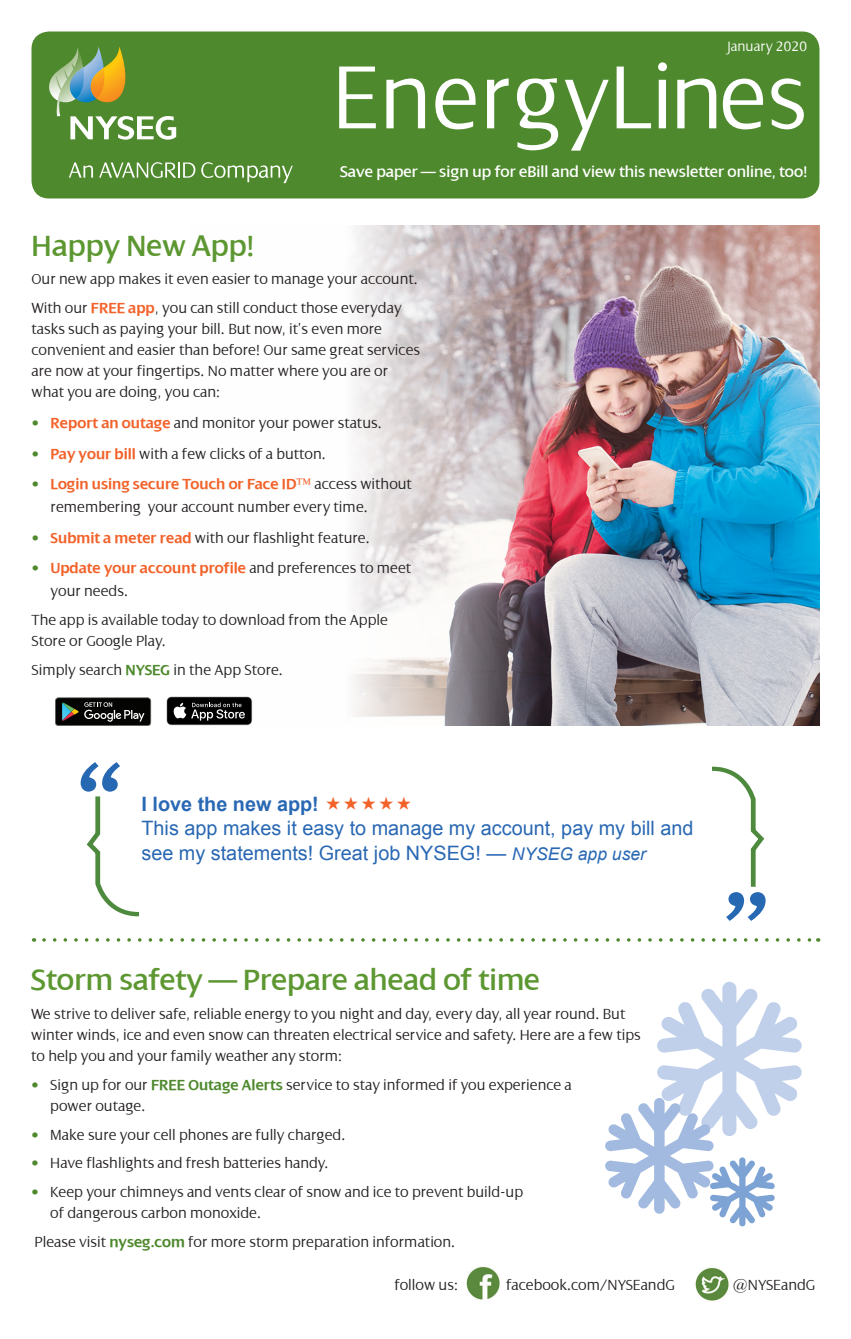
<style>
.page{position:relative;width:851px;height:1339px;background:#fff}
.page>*{position:absolute;margin:0;border:0;box-sizing:border-box;transform-origin:0 0}
.t1{font:extra-condensed 112.35px "Gloucester";color:#2768b3;scale:1.09 1}
.t2{font:extra-condensed 109.55px "Gloucester";color:#2768b3;scale:1.12 1}
.t3{font:300 96.6px "Dialog";color:#fff}
.t4{font:31.5px "Dialog";color:#5c9731}
.t5{font:19.78px/24.5px "Arial";color:#2968b3}
.t6{font:700 19.78px "Arial";color:#2968b3}
.t7{font:16.62px "Dialog";color:#fff}
.t8{font:300 15.75px/21px "Dialog";color:#231f20}
.t9{font:300 14.53px "Dialog";color:#fff}
.s1{font-weight:600;color:#f2622a}
.s2{color:#4e892d}
.s3{font-weight:600;color:#4e892d}
.s4{font-style:italic;font-size:17.5px}
</style>
<div class="page">
<img style="left:252px;top:226px;width:567px;height:499px">
<img style="left:464px;top:1264px;width:37px;height:37px;border-radius:19px">
<img style="left:693px;top:1265px;width:37px;height:38px;border-radius:19px">
<svg style="left:44px;top:938px;width:774px;height:4px"></svg>
<div style="left:32px;top:32px;width:787px;height:166px;background:#4e892d;border-radius:18px"></div>
<svg style="left:49px;top:47px;width:127px;height:93px"></svg>
<svg style="left:69px;top:162px;width:24px;height:16px"></svg>
<svg style="left:99px;top:162px;width:96px;height:16px"></svg>
<svg style="left:201px;top:162px;width:92px;height:21px"></svg>
<svg style="left:166px;top:696px;width:86px;height:29px;background:#363636"></svg>
<svg style="left:55px;top:697px;width:97px;height:29px;background:#2f3230"></svg>
<svg style="left:605px;top:982px;width:197px;height:244px"></svg>
<svg style="left:86px;top:796px;width:53px;height:121px"></svg>
<svg style="left:712px;top:766px;width:53px;height:121px"></svg>
<p class="t9" style="left:725px;top:39px;width:83px">January 2020</p>
<h3 class="t3" style="left:332px;top:45px;width:477px">EnergyLines</h3>
<p class="t7" style="left:340px;top:163px;width:468px">Save paper — sign up for eBill and view this newsletter online, too!</p>
<h3 class="t4" style="left:32px;top:229px;width:224px">Happy New App!</h3>
<p class="t8" style="left:32px;top:265px;width:388px;line-height:28.9px">Our new app makes it even easier to manage your account.<br>With our <span class="s1">FREE app</span>, you can still conduct those everyday</p>
<p class="t8" style="left:32px;top:319px;width:390px">tasks such as paying your bill. But now, it’s even more convenient and easier than before! Our same great services are now at your fingertips. No matter where you are or what you are doing, you can:</p>
<p class="t8" style="left:32px;top:412px;width:352px"><span class="s2">•</span> <span class="s1">Report an outage</span> and monitor your power status.</p>
<p class="t8" style="left:32px;top:443px;width:296px"><span class="s2">•</span> <span class="s1">Pay your bill</span> with a few clicks of a button.</p>
<p class="t8" style="left:51px;top:473px;width:363px;line-height:22.8px;text-indent:-19px"><span class="s2">•</span> <span class="s1">Login using secure Touch or Face ID™</span> access without remembering your account number every time.</p>
<p class="t8" style="left:32px;top:527px;width:340px"><span class="s2">•</span> <span class="s1">Submit a meter read</span> with our flashlight feature.</p>
<p class="t8" style="left:51px;top:557px;width:362px;line-height:22.8px;text-indent:-19px"><span class="s2">•</span> <span class="s1">Update your account profile</span> and preferences to meet your needs.</p>
<p class="t8" style="left:32px;top:609px;width:358px">The app is available today to download from the Apple<br>Store or Google Play.</p>
<p class="t8" style="left:32px;top:659px;width:253px">Simply search <span class="s3">NYSEG</span> in the App Store.</p>
<h1 class="t1" style="left:78px;top:743px;width:41px">‘‘</h1>
<p class="t6" style="left:141px;top:791px;width:179px">I love the new app!</p>
<p class="t5" style="left:141px;top:816px;width:553px">This app makes it easy to manage my account, pay my bill and see my statements! Great job NYSEG! — <span class="s4">NYSEG app user</span></p>
<h3 class="t4" style="left:31px;top:963px;width:510px">Storm safety — Prepare ahead of time</h3>
<p class="t8" style="left:31px;top:1003px;width:611px">We strive to deliver safe, reliable energy to you night and day, every day, all year round. But winter winds, ice and even snow can threaten electrical service and safety. Here are a few tips to help you and your family weather any storm:</p>
<p class="t8" style="left:50px;top:1074px;width:523px;text-indent:-19px"><span class="s2">•</span> Sign up for our <span class="s3">FREE Outage Alerts</span> service to stay informed if you experience a power outage.</p>
<p class="t8" style="left:31px;top:1124px;width:316px"><span class="s2">•</span> Make sure your cell phones are fully charged.</p>
<p class="t8" style="left:31px;top:1153px;width:299px"><span class="s2">•</span> Have flashlights and fresh batteries handy.</p>
<p class="t8" style="left:50px;top:1182px;width:474px;text-indent:-19px"><span class="s2">•</span> Keep your chimneys and vents clear of snow and ice to prevent build-up of dangerous carbon monoxide.</p>
<p class="t8" style="left:35px;top:1231px;width:422px">Please visit <span class="s3">nyseg.com</span> for more storm preparation information.</p>
<h2 class="t2" style="left:768px;top:940px;width:40px;rotate:-180deg">‘‘</h2>
<p class="t8" style="left:394px;top:1274px;width:65px">follow us:</p>
<p class="t8" style="left:506px;top:1274px;width:170px">facebook.com/NYSEandG</p>
<p class="t8" style="left:733px;top:1274px;width:84px">@NYSEandG</p>
</div>
